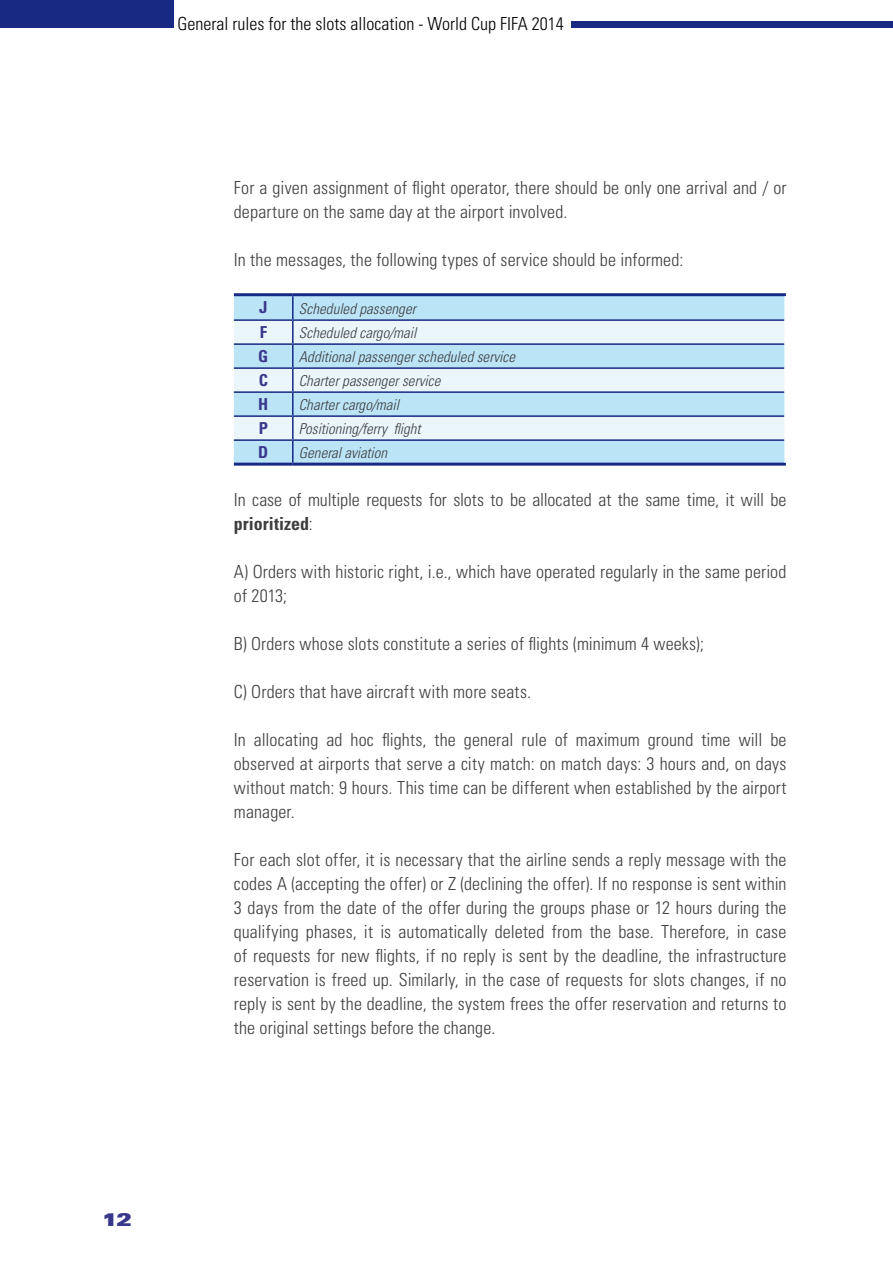
<style>
.page{position:relative;width:893px;height:1263px;background:#fff}
.page>*{position:absolute;margin:0;border:0;box-sizing:border-box;transform-origin:0 0}
.t1{font:300 condensed 18px/24px "Univers LT Std";letter-spacing:.01em;color:#3e3e40}
.t2{font:300 condensed 18px "Univers LT Std";color:#000}
.t3{font:18px "Univers LT Std X Black Ex";color:#39378b}
.t4{font:700 condensed 16.5px "Univers LT Std";color:#39378b}
.t5{font:italic 300 condensed 15px "Univers LT Std";letter-spacing:.005em;color:#3e3e40}
.s1{font-weight:700}
</style>
<div class="page">
<div style="left:0;top:0;width:173px;height:28px;background:#172983"></div>
<div style="left:572px;top:21px;width:321px;height:7px;background:#172983"></div>
<div style="left:234px;top:296px;width:550px;height:167px;background:#bce4f7"></div>
<svg style="left:234px;top:321px;width:550px;height:118px;fill:#eaf6fc"></svg>
<hr style="left:234px;top:293px;width:59px;height:3px;background:#172983">
<hr style="left:293px;top:293px;width:493px;height:3px;background:#172983">
<hr style="left:292px;top:296px;width:2px;height:23px;background:#172983">
<hr style="left:234px;top:319px;width:59px;height:2px;background:#172983">
<hr style="left:293px;top:319px;width:491px;height:2px;background:#172983">
<hr style="left:292px;top:321px;width:2px;height:22px;background:#172983">
<hr style="left:234px;top:343px;width:59px;height:2px;background:#172983">
<hr style="left:293px;top:343px;width:491px;height:2px;background:#172983">
<hr style="left:292px;top:345px;width:2px;height:22px;background:#172983">
<hr style="left:234px;top:367px;width:59px;height:2px;background:#172983">
<hr style="left:293px;top:367px;width:491px;height:2px;background:#172983">
<hr style="left:292px;top:369px;width:2px;height:22px;background:#172983">
<hr style="left:234px;top:391px;width:59px;height:2px;background:#172983">
<hr style="left:293px;top:391px;width:491px;height:2px;background:#172983">
<hr style="left:292px;top:393px;width:2px;height:22px;background:#172983">
<hr style="left:234px;top:415px;width:59px;height:2px;background:#172983">
<hr style="left:293px;top:415px;width:491px;height:2px;background:#172983">
<hr style="left:292px;top:417px;width:2px;height:22px;background:#172983">
<hr style="left:234px;top:439px;width:59px;height:2px;background:#172983">
<hr style="left:293px;top:439px;width:491px;height:2px;background:#172983">
<hr style="left:292px;top:441px;width:2px;height:22px;background:#172983">
<hr style="left:234px;top:463px;width:59px;height:3px;background:#172983">
<hr style="left:293px;top:463px;width:493px;height:3px;background:#172983">
<p class="t2" style="left:178px;top:13px;width:388px">General rules for the slots allocation - World Cup FIFA 2014</p>
<p class="t1" style="left:234px;top:176px;width:554px">For a given assignment of flight operator, there should be only one arrival and / or departure on the same day at the airport involved.</p>
<p class="t1" style="left:234px;top:248px;width:451px">In the messages, the following types of service should be informed:</p>
<p class="t4" style="left:259px;top:297px;width:10px">J</p>
<p class="t5" style="left:299px;top:300px;width:119px">Scheduled passenger</p>
<p class="t4" style="left:260px;top:322px;width:9px">F</p>
<p class="t5" style="left:299px;top:324px;width:119px">Scheduled cargo/mail</p>
<p class="t4" style="left:258px;top:346px;width:12px">G</p>
<p class="t5" style="left:299px;top:348px;width:218px">Additional passenger scheduled service</p>
<p class="t4" style="left:259px;top:370px;width:11px">C</p>
<p class="t5" style="left:299px;top:372px;width:143px">Charter passenger service</p>
<p class="t4" style="left:258px;top:394px;width:12px">H</p>
<p class="t5" style="left:299px;top:396px;width:102px">Charter cargo/mail</p>
<p class="t4" style="left:259px;top:418px;width:11px">P</p>
<p class="t5" style="left:299px;top:420px;width:123px">Positioning/ferry flight</p>
<p class="t4" style="left:258px;top:442px;width:12px">D</p>
<p class="t5" style="left:299px;top:444px;width:90px">General aviation</p>
<p class="t1" style="left:234px;top:488px;width:554px">In case of multiple requests for slots to be allocated at the same time, it will be <span class="s1">prioritized</span>:</p>
<p class="t1" style="left:234px;top:560px;width:554px">A) Orders with historic right, i.e., which have operated regularly in the same period of 2013;</p>
<p class="t1" style="left:234px;top:632px;width:472px">B) Orders whose slots constitute a series of flights (minimum 4 weeks);</p>
<p class="t1" style="left:234px;top:680px;width:299px">C) Orders that have aircraft with more seats.</p>
<p class="t1" style="left:234px;top:728px;width:554px;text-align:justify">In allocating ad hoc flights, the general rule of maximum ground time will be observed at airports that serve a city match: on match days: 3 hours and, on days without match: 9 hours. This time can be different when established by the airport manager.</p>
<p class="t1" style="left:234px;top:848px;width:554px;text-align:justify">For each slot offer, it is necessary that the airline sends a reply message with the codes A (accepting the offer) or Z (declining the offer). If no response is sent within 3 days from the date of the offer during the groups phase or 12 hours during the qualifying phases, it is automatically deleted from the base. Therefore, in case of requests for new flights, if no reply is sent by the deadline, the infrastructure reservation is freed up. Similarly, in the case of requests for slots changes, if no reply is sent by the deadline, the system frees the offer reservation and returns to the original settings before the change.</p>
<p class="t3" style="left:102px;top:1209px;width:31px">12</p>
</div>
